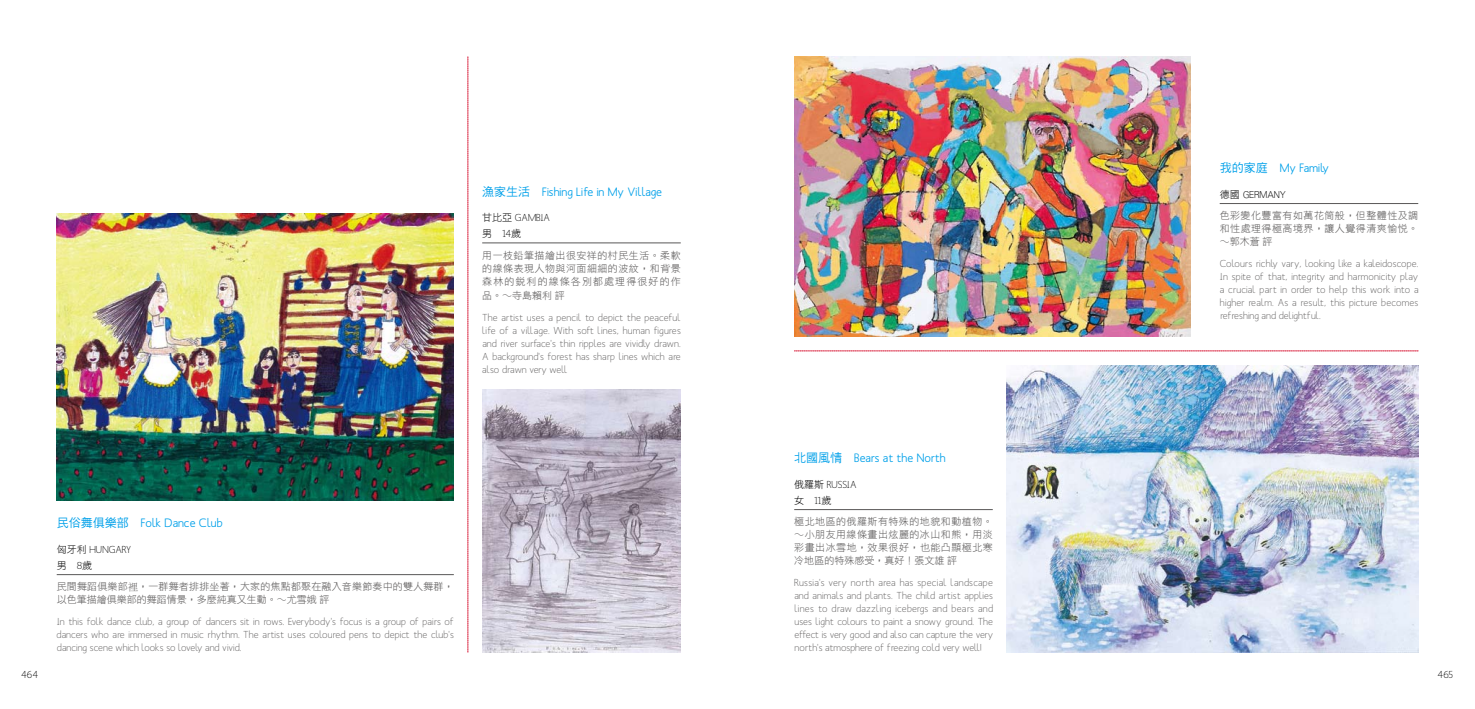
<style>
.page{position:relative;width:1475px;height:709px;background:#fff}
.page>*{position:absolute;margin:0;border:0;box-sizing:border-box;transform-origin:0 0}
.t1{font:500 12px "Mank Sans";color:#00a0e9}
.t2{font:10px/13px "Mank Sans";color:#595757;text-align:justify}
.t3{font:10px/13px "DF Hei Lt HK BF";letter-spacing:.045em;color:#595757}
.t4{font:10px/21.5px "DF Hei Lt HK BF";letter-spacing:.02em;color:#595757}
.t5{font:10px/13px "DF Hei Lt HK BF";letter-spacing:.11em;color:#595757}
.t6{font:10px "Mank Sans";color:#000}
.t7{font:10px "DF Hei Lt HK BF";color:#595757}
.t8{font:10px "DF Hei Lt HK BF";color:#000}
.s1{font-family:"DF Hei Md HK BF";font-weight:400}
.s2{font-family:"DF Hei Lt HK BF"}
.s3{color:#000}
.s4{font-family:"Mank Sans";color:#000}
.s5{font-family:"P Ming Li U"}
</style>
<div class="page">
<img style="left:57px;top:214px;width:397px;height:287px">
<img style="left:482px;top:389px;width:198px;height:263px">
<hr style="left:482px;top:243px;width:198px;height:1px;background:#595757">
<hr style="left:57px;top:574px;width:397px;height:1px;background:#595757">
<svg style="left:467px;top:57px;width:1px;height:595px"></svg>
<img style="left:794px;top:57px;width:395px;height:279px">
<hr style="left:1219px;top:203px;width:198px;height:1px;background:#595757">
<hr style="left:794px;top:509px;width:198px;height:1px;background:#595757">
<img style="left:1006px;top:365px;width:411px;height:287px">
<svg style="left:794px;top:351px;width:623px;height:1px"></svg>
<p class="t1" style="left:482px;top:184px;width:181px"><span class="s1">漁家生活</span> Fishing Life in My Village</p>
<p class="t6" style="left:482px;top:211px;width:69px"><span class="s2">甘比亞</span> GAMBIA</p>
<p class="t3" style="left:482px;top:223px;width:200px;line-height:21.5px"><span class="s3">男</span> <span class="s4">14</span><span class="s3">歲<br></span>用一枝鉛筆描繪出很安祥的村民生活。柔軟</p>
<p class="t5" style="left:482px;top:261px;width:200px">的線條表現人物與河面細細的波紋，和背景森林的銳利的線條各別都處理得很好的作</p>
<p class="t3" style="left:482px;top:288px;width:84px">品。∼寺島賴利評</p>
<p class="t2" style="left:482px;top:310px;width:200px">The artist uses a pencil to depict the peaceful life of a village. With soft lines, human figures and river surface's thin ripples are vividly drawn.<br>A background's forest has sharp lines which are also drawn very well</p>
<p class="t1" style="left:57px;top:515px;width:167px"><span class="s1">民俗舞俱樂部</span> Folk Dance Club</p>
<p class="t6" style="left:57px;top:543px;width:76px"><span class="s2">匈牙利</span> HUNGARY</p>
<p class="t4" style="left:57px;top:554px;width:398px"><span class="s3">男</span> <span class="s4">8</span><span class="s3">歲<br></span>民間舞蹈俱樂部<span class="s5">裡</span>，一群舞者排排坐著，大家的焦點都聚在融入音樂節奏中的雙人舞群，</p>
<p class="t7" style="left:57px;top:594px;width:274px">以色筆描繪俱樂部的舞蹈情景，多麼純真又生動。∼尤雪娥評</p>
<p class="t2" style="left:57px;top:615px;width:399px">In this folk dance club, a group of dancers sit in rows. Everybody's focus is a group of pairs of dancers who are immersed in music rhythm. The artist uses coloured pens to depict the club's dancing scene which looks so lovely and vivid.</p>
<p class="t1" style="left:794px;top:450px;width:153px"><span class="s1">北國風情</span> Bears at the North</p>
<p class="t6" style="left:794px;top:478px;width:64px"><span class="s2">俄羅斯</span> RUSSIA</p>
<p class="t3" style="left:794px;top:489px;width:200px;line-height:21.5px"><span class="s3">女</span> <span class="s4">11</span><span class="s3">歲<br></span>極北地區的俄羅斯有特殊的地貌和動植物。</p>
<p class="t3" style="left:794px;top:528px;width:200px;text-align:justify">∼小朋友用線條畫出炫麗的冰山和熊，用淡彩畫出冰雪地，效果很好，也能凸顯極北寒冷地區的特殊感受，真好！張文雄評</p>
<p class="t2" style="left:794px;top:576px;width:200px">Russia's very north area has special landscape and animals and plants. The child artist applies lines to draw dazzling icebergs and bears and uses light colours to paint a snowy ground. The effect is very good and also can capture the very north's atmosphere of freezing cold very well!</p>
<p class="t1" style="left:1219px;top:160px;width:111px"><span class="s1">我的家庭</span> My Family</p>
<p class="t8" style="left:1219px;top:189px;width:68px">德國 GERMANY</p>
<p class="t3" style="left:1219px;top:209px;width:200px;text-align:justify">色彩變化豐富有如萬花筒般，但整體性及調和性處理得極高境界，讓人覺得清爽愉悅。∼郭木蒼評</p>
<p class="t2" style="left:1219px;top:257px;width:200px">Colours richly vary, looking like a kaleidoscope.<br>In spite of that, integrity and harmonicity play a crucial part in order to help this work into a higher realm. As a result, this picture becomes refreshing and delightful.</p>
<p class="t6" style="left:21px;top:668px;width:19px">464</p>
<p class="t6" style="left:1437px;top:668px;width:17px">465</p>
</div>
